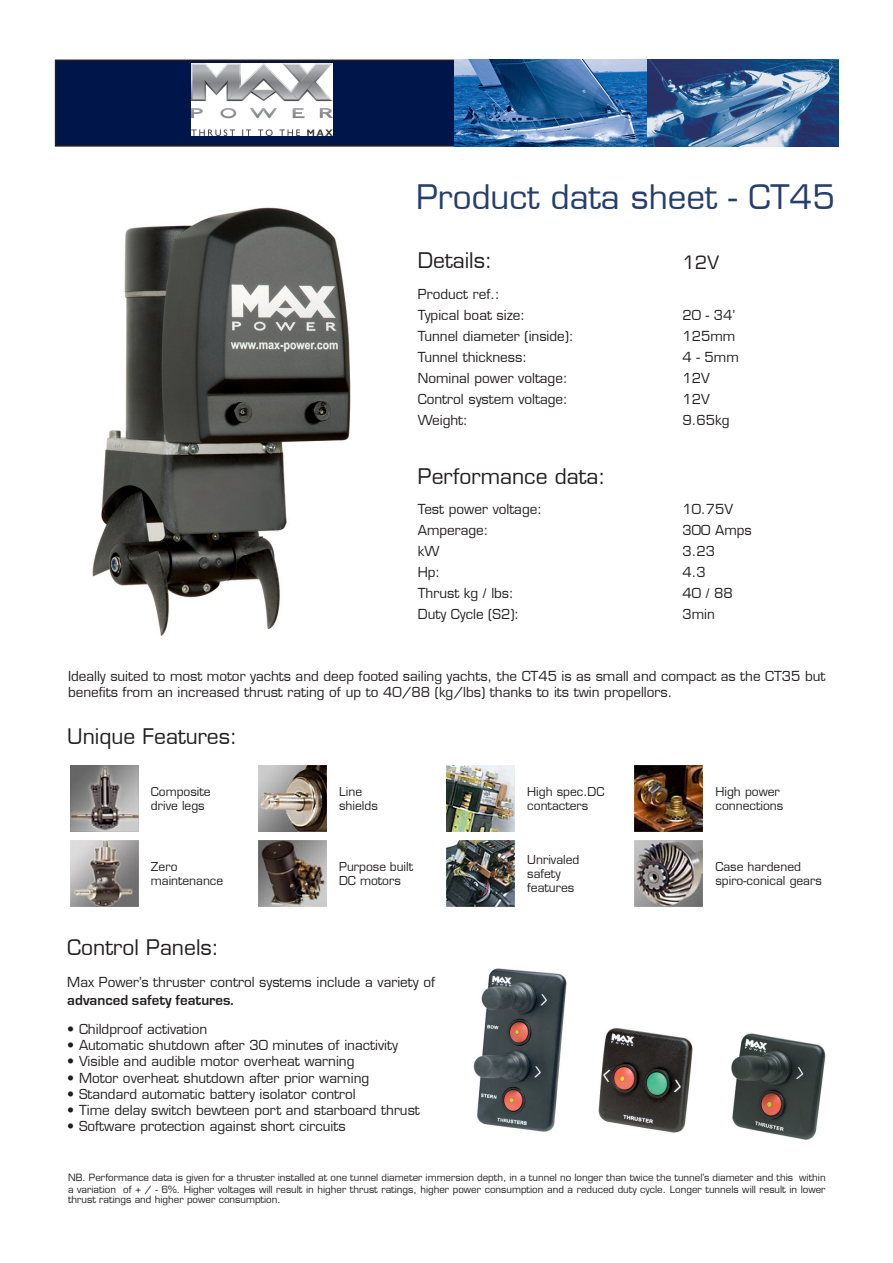
<style>
.page{position:relative;width:893px;height:1263px;background:#fff}
.page>*{position:absolute;margin:0;border:0;box-sizing:border-box;transform-origin:0 0}
.t1{font:33px "Eurostile";color:#263e6b}
.t2{font:21px "Eurostile";color:#231f20}
.t3{font:18px "Eurostile";color:#231f20}
.t4{font:700 15px "Eurostile";color:#231f20}
.t5{font:13.5px/16.2px "Eurostile";color:#231f20}
.t6{font:12px/14.4px "Eurostile";color:#231f20}
.t7{font:9.75px/11.2px "Eurostile";color:#231f20;text-align:justify}
.s1{font-family:"Arial"}
</style>
<div class="page">
<div style="left:56px;top:60px;width:399px;height:86px;background:#001549"></div>
<div style="left:55px;top:60px;width:401px;height:87px;border:2px solid #231f20"></div>
<img style="left:455px;top:60px;width:383px;height:87px">
<img style="left:258px;top:765px;width:68px;height:66px">
<img style="left:258px;top:840px;width:68px;height:66px">
<img style="left:635px;top:840px;width:68px;height:66px">
<img style="left:446px;top:840px;width:68px;height:66px">
<img style="left:635px;top:765px;width:68px;height:66px">
<img style="left:446px;top:765px;width:68px;height:66px">
<img style="left:70px;top:840px;width:68px;height:66px">
<img style="left:70px;top:765px;width:68px;height:66px">
<img style="left:473px;top:968px;width:94px;height:163px">
<img style="left:599px;top:1028px;width:93px;height:104px">
<img style="left:732px;top:1033px;width:93px;height:106px">
<img style="left:92px;top:207px;width:258px;height:429px">
<img style="left:192px;top:64px;width:140px;height:72px">
<p class="t1" style="left:416px;top:177px;width:420px">Product data sheet - CT45</p>
<p class="t2" style="left:418px;top:248px;width:76px">Details:</p>
<p class="t5" style="left:418px;top:286px;width:83px">Product ref.:</p>
<p class="t5" style="left:418px;top:307px;width:109px">Typical boat size:</p>
<p class="t5" style="left:418px;top:328px;width:157px">Tunnel diameter (inside):</p>
<p class="t5" style="left:418px;top:349px;width:111px">Tunnel thickness:</p>
<p class="t5" style="left:418px;top:370px;width:151px">Nominal power voltage:</p>
<p class="t5" style="left:418px;top:391px;width:152px">Control system voltage:</p>
<p class="t5" style="left:418px;top:412px;width:52px">Weight:</p>
<p class="t2" style="left:418px;top:463px;width:189px">Performance data:</p>
<p class="t5" style="left:418px;top:501px;width:126px">Test power voltage:</p>
<p class="t5" style="left:418px;top:522px;width:72px">Amperage:</p>
<p class="t5" style="left:418px;top:543px;width:23px">kW</p>
<p class="t5" style="left:418px;top:564px;width:24px">Hp:</p>
<p class="t5" style="left:418px;top:585px;width:98px">Thrust kg <span class="s1">/</span> lbs:</p>
<p class="t5" style="left:418px;top:606px;width:103px">Duty Cycle (S2):</p>
<p class="t3" style="left:682px;top:251px;width:38px">12V</p>
<p class="t5" style="left:682px;top:307px;width:54px">20 - 34’</p>
<p class="t5" style="left:682px;top:328px;width:54px">125mm</p>
<p class="t5" style="left:682px;top:349px;width:58px">4 - 5mm</p>
<p class="t5" style="left:682px;top:370px;width:29px">12V</p>
<p class="t5" style="left:682px;top:391px;width:29px">12V</p>
<p class="t5" style="left:682px;top:412px;width:48px">9.65kg</p>
<p class="t5" style="left:682px;top:501px;width:52px">10.75V</p>
<p class="t5" style="left:682px;top:522px;width:71px">300 Amps</p>
<p class="t5" style="left:682px;top:543px;width:34px">3.23</p>
<p class="t5" style="left:682px;top:564px;width:25px">4.3</p>
<p class="t5" style="left:682px;top:585px;width:52px">40 <span class="s1">/</span> 88</p>
<p class="t5" style="left:682px;top:606px;width:34px">3min</p>
<p class="t5" style="left:68px;top:668px;width:759px">Ideally suited to most motor yachts and deep footed sailing yachts, the CT45 is as small and compact as the CT35 but benefits from an increased thrust rating of up to 40/88 (kg/lbs) thanks to its twin propellors.</p>
<p class="t2" style="left:67px;top:723px;width:172px">Unique Features:</p>
<p class="t6" style="left:151px;top:784px;width:61px">Composite drive legs</p>
<p class="t6" style="left:339px;top:784px;width:40px">Line shields</p>
<p class="t6" style="left:527px;top:784px;width:79px">High spec.DC contacters</p>
<p class="t6" style="left:715px;top:784px;width:69px">High power connections</p>
<p class="t6" style="left:151px;top:859px;width:28px">Zero</p>
<p class="t6" style="left:151px;top:873px;width:74px">maintenance</p>
<p class="t2" style="left:67px;top:935px;width:153px">Control Panels:</p>
<p class="t6" style="left:527px;top:852px;width:54px">Unrivaled safety features</p>
<p class="t6" style="left:339px;top:859px;width:76px">Purpose built<br>DC motors</p>
<p class="t6" style="left:715px;top:859px;width:108px">Case hardened spiro-conical gears</p>
<p class="t5" style="left:67px;top:974px;width:369px">Max Power’s thruster control systems include a variety of</p>
<p class="t4" style="left:67px;top:991px;width:168px">advanced safety features.</p>
<p class="t5" style="left:67px;top:1021px;width:141px">• Childproof activation</p>
<p class="t5" style="left:67px;top:1037px;width:332px">• Automatic shutdown after 30 minutes of inactivity</p>
<p class="t5" style="left:67px;top:1053px;width:289px">• Visible and audible motor overheat warning</p>
<p class="t5" style="left:67px;top:1069px;width:303px">• Motor overheat shutdown after prior warning</p>
<p class="t5" style="left:67px;top:1086px;width:290px">• Standard automatic battery isolator control</p>
<p class="t5" style="left:67px;top:1102px;width:354px">• Time delay switch bewteen port and starboard thrust</p>
<p class="t5" style="left:67px;top:1118px;width:280px">• Software protection against short circuits</p>
<p class="t7" style="left:68px;top:1172px;width:759px">NB. Performance data is given for a thruster installed at one tunnel diameter immersion depth, in a tunnel no longer than twice the tunnel’s diameter and this within a variation of + / - 6%. Higher voltages will result in higher thrust ratings, higher power consumption and a reduced duty cycle. Longer tunnels will result in lower thrust ratings and higher power consumption.</p>
</div>
